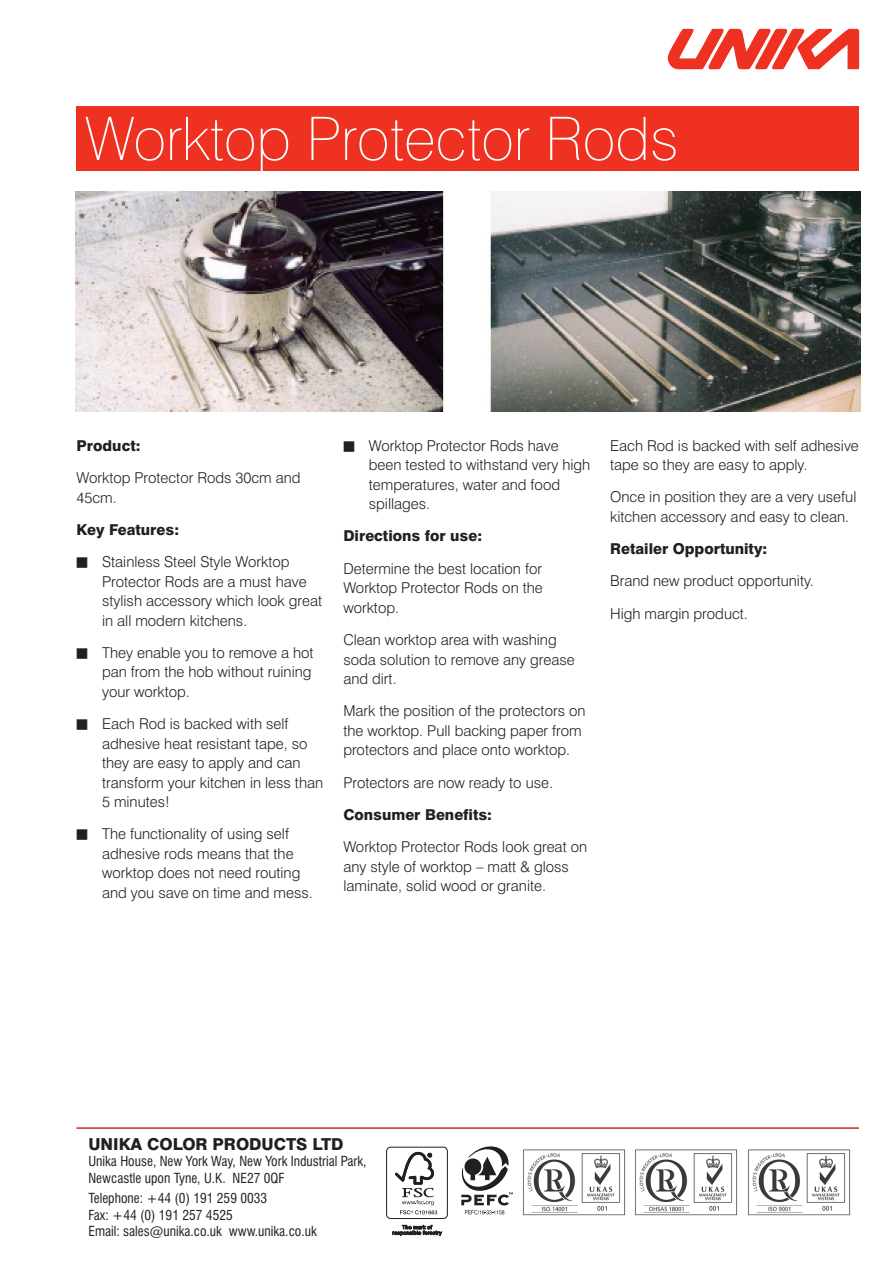
<style>
.page{position:relative;width:893px;height:1263px;background:#fff}
.page>*{position:absolute;margin:0;border:0;box-sizing:border-box;transform-origin:0 0}
.t1{font:100 60px "Swiss 721 BT";color:#fff}
.t2{font:800 16.5px "Swiss 721 BT";color:#231f20}
.t3{font:300 15px/19.5px "Swiss 721 BT";color:#231f20}
.t4{font:800 15px "Swiss 721 BT";color:#231f20}
.t5{font:condensed 13.5px/16.5px "Swiss 721 BT";color:#231f20}
</style>
<div class="page">
<div style="left:77px;top:106px;width:782px;height:65px;background:#ef3122"></div>
<hr style="left:77px;top:1127px;width:782px;height:2px;background:#d1232a">
<img style="left:75px;top:191px;width:785px;height:221px">
<div style="left:386px;top:1147px;width:62px;height:72px;border:1px solid #231f20;border-radius:4px"></div>
<svg style="left:392px;top:1225px;width:50px;height:11px"></svg>
<svg style="left:395px;top:1152px;width:42px;height:62px"></svg>
<svg style="left:461px;top:1146px;width:52px;height:69px"></svg>
<img style="left:523px;top:1149px;width:103px;height:67px">
<img style="left:635px;top:1149px;width:103px;height:67px">
<img style="left:748px;top:1149px;width:103px;height:67px">
<svg style="left:668px;top:29px;width:191px;height:40px"></svg>
<h1 class="t1" style="left:85px;top:102px;width:595px">Worktop Protector Rods</h1>
<p class="t4" style="left:77px;top:436px;width:65px">Product:</p>
<p class="t3" style="left:77px;top:468px;width:225px">Worktop Protector Rods 30cm and<br>45cm.</p>
<p class="t4" style="left:77px;top:520px;width:104px">Key Features:</p>
<p class="t3" style="left:102px;top:552px;width:222px">Stainless Steel Style Worktop<br>Protector Rods are a must have stylish accessory which look great in all modern kitchens.</p>
<p class="t3" style="left:102px;top:642px;width:213px">They enable you to remove a hot pan from the hob without ruining your worktop.</p>
<p class="t3" style="left:102px;top:714px;width:223px">Each Rod is backed with self adhesive heat resistant tape, so they are easy to apply and can transform your kitchen in less than<br>5 minutes!</p>
<p class="t3" style="left:102px;top:824px;width:212px">The functionality of using self adhesive rods means that the worktop does not need routing and you save on time and mess.</p>
<p class="t3" style="left:369px;top:435px;width:223px">Worktop Protector Rods have been tested to withstand very high temperatures, water and food spillages.</p>
<p class="t4" style="left:343px;top:527px;width:140px">Directions for use:</p>
<p class="t3" style="left:343px;top:558px;width:201px;text-align:justify">Determine the best location for Worktop Protector Rods on the worktop.</p>
<p class="t3" style="left:343px;top:630px;width:233px">Clean worktop area with washing soda solution to remove any grease and dirt.</p>
<p class="t3" style="left:343px;top:701px;width:244px">Mark the position of the protectors on the worktop. Pull backing paper from protectors and place onto worktop.</p>
<p class="t3" style="left:343px;top:772px;width:211px">Protectors are now ready to use.</p>
<p class="t4" style="left:343px;top:805px;width:150px">Consumer Benefits:</p>
<p class="t3" style="left:343px;top:837px;width:245px">Worktop Protector Rods look great on any style of worktop – matt &amp; gloss laminate, solid wood or granite.</p>
<p class="t3" style="left:610px;top:435px;width:250px">Each Rod is backed with self adhesive tape so they are easy to apply.</p>
<p class="t3" style="left:610px;top:487px;width:248px">Once in position they are a very useful kitchen accessory and easy to clean.</p>
<p class="t4" style="left:610px;top:540px;width:159px">Retailer Opportunity:</p>
<p class="t3" style="left:610px;top:565px;width:205px;line-height:32.2px">Brand new product opportunity.<br>High margin product.</p>
<p class="t2" style="left:88px;top:1134px;width:257px">UNIKA COLOR PRODUCTS LTD</p>
<p class="t5" style="left:88px;top:1153px;width:280px">Unika House, New York Way, New York Industrial Park,<br>Newcastle upon Tyne, U.K. NE27 0QF</p>
<p class="t5" style="left:88px;top:1190px;width:230px">Telephone: +44 (0) 191 259 0033<br>Fax: +44 (0) 191 257 4525<br>Email: sales@unika.co.uk www.unika.co.uk</p>
</div>
